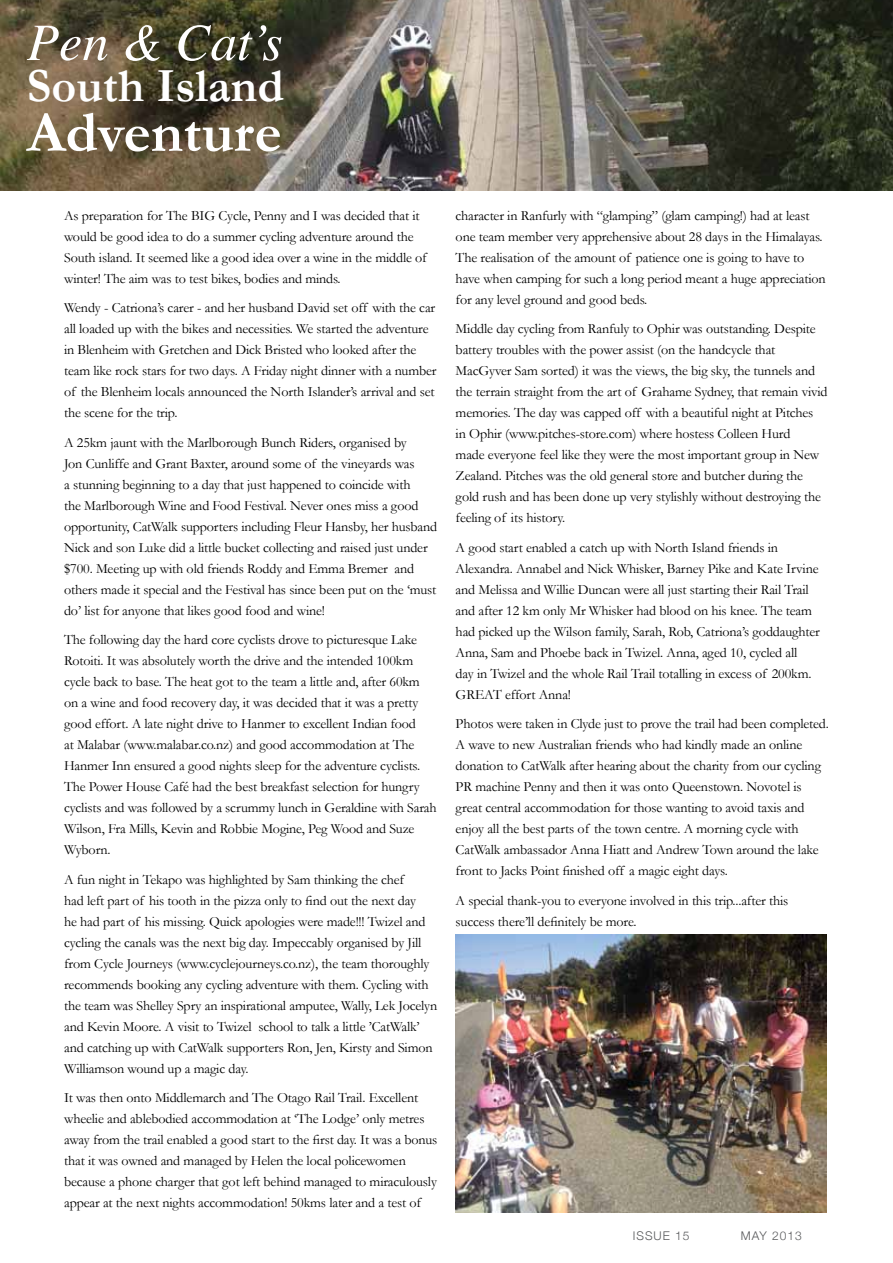
<style>
.page{position:relative;width:893px;height:1263px;background:#fff}
.page>*{position:absolute;margin:0;border:0;box-sizing:border-box;transform-origin:0 0}
.t1{font:700 58.5px "Garamond";color:#fff}
.t2{font:italic 52.5px "Times";color:#fff}
.t3{font:700 48px "Garamond";color:#fff}
.t4{font:14.1px/21px "Garamond";letter-spacing:-.01em;color:#000}
.t5{font:300 12px "Helvetica Neue";letter-spacing:.08em;color:#58595b}
</style>
<div class="page">
<img style="left:0;top:0;width:893px;height:190px">
<img style="left:456px;top:935px;width:370px;height:278px">
<h2 class="t2" style="left:27px;top:-3px;width:257px">Pen &amp; Cat’s</h2>
<h3 class="t3" style="left:27px;top:53px;width:258px">South Island</h3>
<h1 class="t1" style="left:27px;top:93px;width:256px">Adventure</h1>
<p class="t4" style="left:64px;top:205px;width:364px">As preparation for The BIG Cycle, Penny and I was decided that it would be good idea to do a summer cycling adventure around the South island. It seemed like a good idea over a wine in the middle of winter! The aim was to test bikes, bodies and minds.</p>
<p class="t4" style="left:64px;top:297px;width:374px">Wendy - Catriona’s carer - and her husband David set off with the car all loaded up with the bikes and necessities. We started the adventure in Blenheim with Gretchen and Dick Bristed who looked after the team like rock stars for two days. A Friday night dinner with a number of the Blenheim locals announced the North Islander’s arrival and set the scene for the trip.</p>
<p class="t4" style="left:64px;top:432px;width:375px">A 25km jaunt with the Marlborough Bunch Riders, organised by<br>Jon Cunliffe and Grant Baxter, around some of the vineyards was<br>a stunning beginning to a day that just happened to coincide with<br>the Marlborough Wine and Food Festival. Never ones miss a good opportunity, CatWalk supporters including Fleur Hansby, her husband Nick and son Luke did a little bucket collecting and raised just under $700. Meeting up with old friends Roddy and Emma Bremer and others made it special and the Festival has since been put on the ‘must do’ list for anyone that likes good food and wine!</p>
<p class="t4" style="left:64px;top:629px;width:374px">The following day the hard core cyclists drove to picturesque Lake Rotoiti. It was absolutely worth the drive and the intended 100km cycle back to base. The heat got to the team a little and, after 60km on a wine and food recovery day, it was decided that it was a pretty good effort. A late night drive to Hanmer to excellent Indian food<br>at Malabar (www.malabar.co.nz) and good accommodation at The Hanmer Inn ensured a good nights sleep for the adventure cyclists.<br>The Power House Café had the best breakfast selection for hungry cyclists and was followed by a scrummy lunch in Geraldine with Sarah Wilson, Fra Mills, Kevin and Robbie Mogine, Peg Wood and Suze Wyborn.</p>
<p class="t4" style="left:64px;top:869px;width:375px">A fun night in Tekapo was highlighted by Sam thinking the chef<br>had left part of his tooth in the pizza only to find out the next day<br>he had part of his missing. Quick apologies were made!!! Twizel and cycling the canals was the next big day. Impeccably organised by Jill from Cycle Journeys (www.cyclejourneys.co.nz), the team thoroughly recommends booking any cycling adventure with them. Cycling with the team was Shelley Spry an inspirational amputee, Wally, Lek Jocelyn and Kevin Moore. A visit to Twizel school to talk a little ’CatWalk’ and catching up with CatWalk supporters Ron, Jen, Kirsty and Simon Williamson wound up a magic day.</p>
<p class="t4" style="left:64px;top:1087px;width:375px">It was then onto Middlemarch and The Otago Rail Trail. Excellent wheelie and ablebodied accommodation at ‘The Lodge’ only metres away from the trail enabled a good start to the first day. It was a bonus that it was owned and managed by Helen the local policewomen because a phone charger that got left behind managed to miraculously appear at the next nights accommodation! 50kms later and a test of</p>
<p class="t4" style="left:456px;top:204px;width:371px">character in Ranfurly with “glamping” (glam camping!) had at least one team member very apprehensive about 28 days in the Himalayas.<br>The realisation of the amount of patience one is going to have to have when camping for such a long period meant a huge appreciation for any level ground and good beds.</p>
<p class="t4" style="left:456px;top:318px;width:373px">Middle day cycling from Ranfuly to Ophir was outstanding. Despite battery troubles with the power assist (on the handcycle that MacGyver Sam sorted) it was the views, the big sky, the tunnels and the terrain straight from the art of Grahame Sydney, that remain vivid memories. The day was capped off with a beautiful night at Pitches<br>in Ophir (www.pitches-store.com) where hostess Colleen Hurd<br>made everyone feel like they were the most important group in New Zealand. Pitches was the old general store and butcher during the gold rush and has been done up very stylishly without destroying the feeling of its history.</p>
<p class="t4" style="left:456px;top:536px;width:366px">A good start enabled a catch up with North Island friends in Alexandra. Annabel and Nick Whisker, Barney Pike and Kate Irvine and Melissa and Willie Duncan were all just starting their Rail Trail and after 12 km only Mr Whisker had blood on his knee. The team had picked up the Wilson family, Sarah, Rob, Catriona’s goddaughter Anna, Sam and Phoebe back in Twizel. Anna, aged 10, cycled all<br>day in Twizel and the whole Rail Trail totalling in excess of 200km.<br>GREAT effort Anna!</p>
<p class="t4" style="left:456px;top:713px;width:375px">Photos were taken in Clyde just to prove the trail had been completed.<br>A wave to new Australian friends who had kindly made an online donation to CatWalk after hearing about the charity from our cycling PR machine Penny and then it was onto Queenstown. Novotel is great central accommodation for those wanting to avoid taxis and enjoy all the best parts of the town centre. A morning cycle with CatWalk ambassador Anna Hiatt and Andrew Town around the lake front to Jacks Point finished off a magic eight days.</p>
<p class="t4" style="left:456px;top:889px;width:334px">A special thank-you to everyone involved in this trip...after this success there’ll definitely be more.</p>
<p class="t5" style="left:633px;top:1226px;width:58px">ISSUE 15</p>
<p class="t5" style="left:741px;top:1226px;width:62px">MAY 2013</p>
</div>
